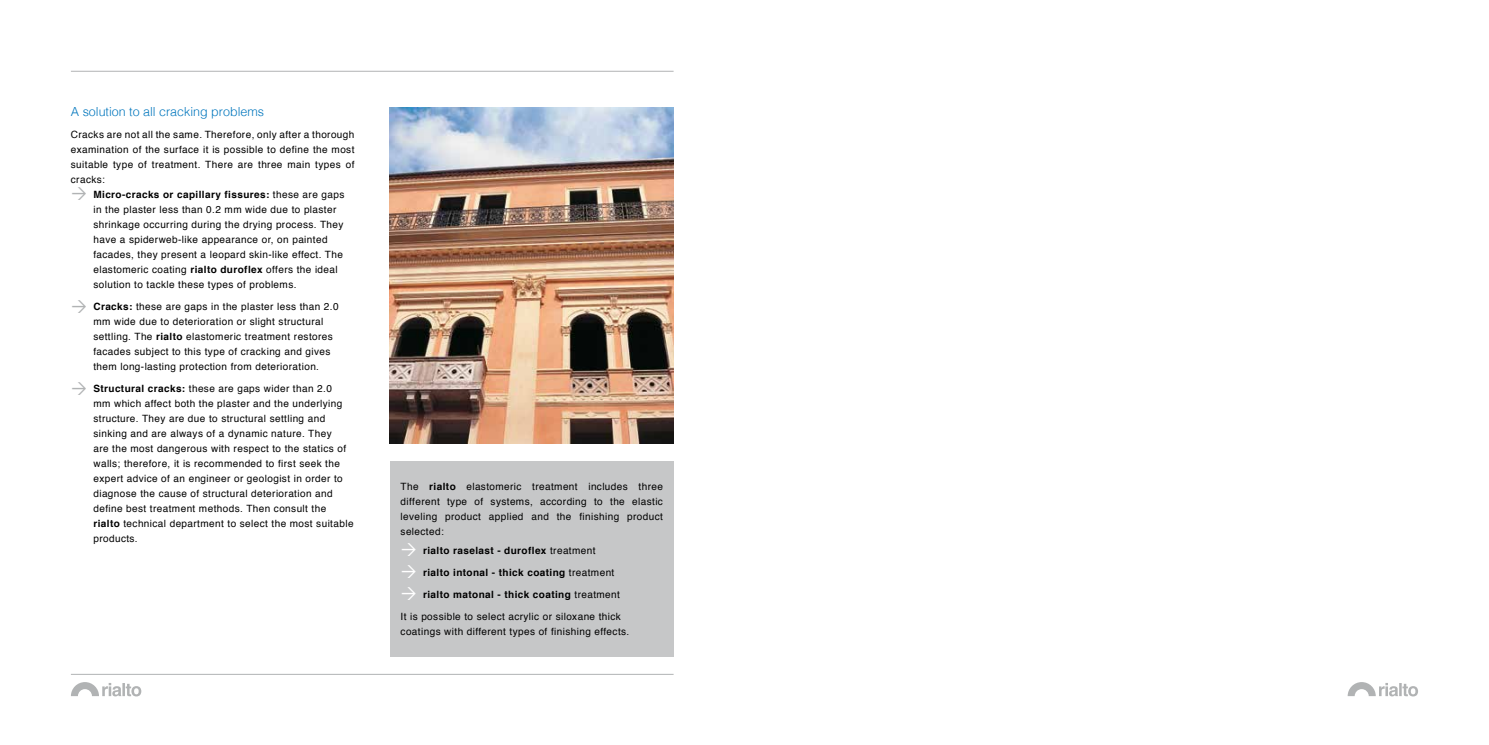
<style>
.page{position:relative;width:1489px;height:745px;background:#fff}
.page>*{position:absolute;margin:0;border:0;box-sizing:border-box;transform-origin:0 0}
.t1{font:300 12.5px "Helvetica";color:#0076bd}
.t2{font:10px/15px "Helvetica";letter-spacing:.04em;color:#000}
.t3{font:700 10px "Helvetica";letter-spacing:.04em;color:#000}
.s1{font-weight:700}
.s2{font-weight:400}
</style>
<div class="page">
<svg style="left:71px;top:682px;width:70px;height:14px"></svg>
<svg style="left:1347px;top:682px;width:70px;height:14px"></svg>
<hr style="left:71px;top:71px;width:602px;height:1px;background:#b1b3b4">
<div style="left:390px;top:461px;width:283px;height:195px;background:#c6c7c8"></div>
<img style="left:390px;top:107px;width:283px;height:336px">
<hr style="left:71px;top:673px;width:602px;height:1px;background:#b1b3b4">
<p class="t1" style="left:71px;top:100px;width:195px">A solution to all cracking problems</p>
<p class="t2" style="left:71px;top:127px;width:285px;text-align:justify">Cracks are not all the same. Therefore, only after a thorough examination of the surface it is possible to define the most suitable type of treatment. There are three main types of cracks:</p>
<p class="t2" style="left:93px;top:187px;width:252px"><span class="s1">Micro-cracks or capillary fissures:</span> these are gaps in the plaster less than 0.2 mm wide due to plaster shrinkage occurring during the drying process. They have a spiderweb-like appearance or, on painted facades, they present a leopard skin-like effect. The elastomeric coating <span class="s1">rialto duroflex</span> offers the ideal solution to tackle these types of problems.</p>
<p class="t2" style="left:93px;top:299px;width:247px"><span class="s1">Cracks:</span> these are gaps in the plaster less than 2.0 mm wide due to deterioration or slight structural settling. The <span class="s1">rialto</span> elastomeric treatment restores facades subject to this type of cracking and gives them long-lasting protection from deterioration.</p>
<p class="t2" style="left:93px;top:381px;width:262px"><span class="s1">Structural cracks:</span> these are gaps wider than 2.0<br>mm which affect both the plaster and the underlying structure. They are due to structural settling and sinking and are always of a dynamic nature. They<br>are the most dangerous with respect to the statics of walls; therefore, it is recommended to first seek the expert advice of an engineer or geologist in order to diagnose the cause of structural deterioration and define best treatment methods. Then consult the <span class="s1">rialto</span> technical department to select the most suitable products.</p>
<p class="t2" style="left:400px;top:479px;width:264px;text-align:justify">The <span class="s1">rialto</span> elastomeric treatment includes three different type of systems, according to the elastic leveling product applied and the finishing product selected:</p>
<p class="t3" style="left:423px;top:541px;width:174px">rialto raselast - duroflex <span class="s2">treatment</span></p>
<p class="t3" style="left:423px;top:563px;width:193px">rialto intonal - thick coating <span class="s2">treatment</span></p>
<p class="t3" style="left:423px;top:586px;width:198px">rialto matonal - thick coating <span class="s2">treatment</span></p>
<p class="t2" style="left:400px;top:609px;width:230px">It is possible to select acrylic or siloxane thick coatings with different types of finishing effects.</p>
</div>
